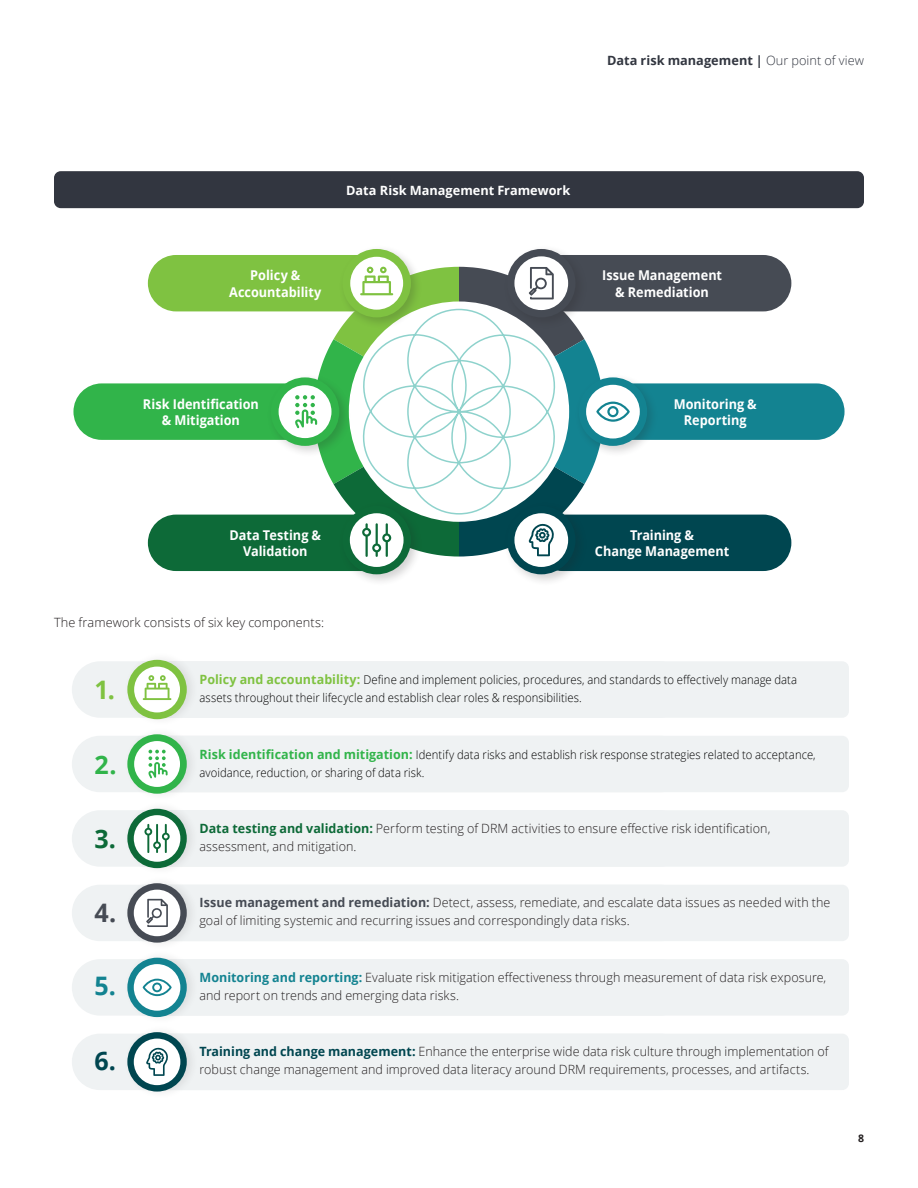
<style>
.page{position:relative;width:918px;height:1188px;background:#fff}
.page>*{position:absolute;margin:0;border:0;box-sizing:border-box;transform-origin:0 0}
.Body_copy__8_5_12pt__table{font:700 25.5px "Open Sans";color:#7fc241}
.Body_copy__8_5_12pt__table-2{font:700 25.5px "Open Sans";color:#31b44a}
.Body_copy__8_5_12pt__table-3{font:700 25.5px "Open Sans";color:#0d6a38}
.Body_copy__8_5_12pt__table-4{font:700 25.5px "Open Sans";color:#138391}
.Body_copy__8_5_12pt__table-5{font:700 25.5px "Open Sans";color:#464b54}
.Body_copy__8_5_12pt__table-6{font:700 25.5px "Open Sans";color:#004650}
.Body_copy__8_5_12pt__table-7{font:700 13.5px/16.5px "Open Sans";color:#fff;text-align:center;scale:.94 1}
.Body_copy__8_5_12pt__table-8{font:300 12.75px "Open Sans";letter-spacing:.005em;color:#231f20}
.Body_copy__8_5_12pt{font:300 12.75px "Open Sans";letter-spacing:.005em;color:#231f20}
.titile{font:700 12.75px "Open Sans";color:#323640}
.Body_copy__8_5_12pt__table-9{font:700 12.75px "Open Sans";color:#fff}
.Body_copy__8_5_12pt__table-10{font:300 12px "Open Sans";letter-spacing:.005em;color:#000;scale:.94 1}
.Brochure_title___Right_pg__folio_7_9_5pt{font:700 10.5px "Open Sans";color:#231f20}
.s1{font-weight:300}
.s2{font-weight:700;font-size:12.75px;color:#7fc241}
.s3{font-weight:700;font-size:12.75px;color:#31b44a}
.s4{font-weight:700;color:#0d6a38}
.s5{font-weight:700;color:#464b54}
.s6{font-weight:700;color:#138391}
.s7{font-weight:700;color:#004650}
</style>
<div class="page">
<div style="left:54px;top:171px;width:810px;height:37px;background:#323640;border-radius:7px"></div>
<div style="left:72px;top:661px;width:616px;height:57px;background:#eff2f3;border-radius:28px"></div>
<div style="left:137px;top:661px;width:712px;height:57px;background:#eff2f3;border-radius:7px"></div>
<div style="left:123px;top:652px;width:76px;height:75px;background:#231f20;opacity:.1"></div>
<div style="left:127px;top:660px;width:60px;height:59px;background:#7fc241;border-radius:50%"></div>
<svg style="left:134px;top:667px;width:46px;height:45px"></svg>
<div style="left:72px;top:736px;width:616px;height:56px;background:#eff2f3;border-radius:28px"></div>
<div style="left:137px;top:736px;width:712px;height:56px;background:#eff2f3;border-radius:7px"></div>
<div style="left:123px;top:726px;width:76px;height:76px;background:#231f20;opacity:.1"></div>
<div style="left:127px;top:734px;width:60px;height:60px;background:#31b44a;border-radius:50%"></div>
<svg style="left:134px;top:741px;width:46px;height:46px"></svg>
<div style="left:72px;top:810px;width:616px;height:57px;background:#eff2f3;border-radius:28px"></div>
<div style="left:137px;top:810px;width:712px;height:57px;background:#eff2f3;border-radius:7px"></div>
<div style="left:123px;top:801px;width:76px;height:75px;background:#231f20;opacity:.1"></div>
<div style="left:127px;top:809px;width:60px;height:59px;background:#0d6a38;border-radius:50%"></div>
<svg style="left:134px;top:815px;width:46px;height:47px"></svg>
<div style="left:72px;top:959px;width:616px;height:57px;background:#eff2f3;border-radius:28px"></div>
<div style="left:137px;top:959px;width:712px;height:57px;background:#eff2f3;border-radius:7px"></div>
<div style="left:123px;top:949px;width:76px;height:76px;background:#231f20;opacity:.1"></div>
<div style="left:127px;top:958px;width:60px;height:59px;background:#138391;border-radius:50%"></div>
<svg style="left:134px;top:964px;width:46px;height:47px"></svg>
<div style="left:72px;top:885px;width:616px;height:56px;background:#eff2f3;border-radius:28px"></div>
<div style="left:137px;top:885px;width:712px;height:56px;background:#eff2f3;border-radius:7px"></div>
<div style="left:123px;top:875px;width:76px;height:76px;background:#231f20;opacity:.1"></div>
<svg style="left:127px;top:883px;width:60px;height:60px"></svg>
<svg style="left:134px;top:890px;width:46px;height:46px"></svg>
<div style="left:72px;top:1034px;width:616px;height:56px;background:#eff2f3;border-radius:28px"></div>
<div style="left:137px;top:1034px;width:712px;height:56px;background:#eff2f3;border-radius:7px"></div>
<div style="left:123px;top:1024px;width:76px;height:76px;background:#231f20;opacity:.1"></div>
<svg style="left:127px;top:1032px;width:60px;height:60px"></svg>
<svg style="left:134px;top:1039px;width:46px;height:46px"></svg>
<div style="left:148px;top:255px;width:257px;height:56px;background:#7fc241;border-radius:28px"></div>
<div style="left:73px;top:383px;width:257px;height:57px;background:#31b44a;border-radius:28px"></div>
<div style="left:588px;top:383px;width:257px;height:57px;background:#138391;border-radius:28px"></div>
<div style="left:148px;top:515px;width:257px;height:56px;background:#0d6a38;border-radius:28px"></div>
<div style="left:535px;top:515px;width:256px;height:56px;background:#004650;border-radius:28px"></div>
<div style="left:535px;top:255px;width:256px;height:56px;background:#464b54;border-radius:28px"></div>
<div style="left:266px;top:373px;width:85px;height:85px;background:#231f20;opacity:.2"></div>
<div style="left:271px;top:377px;width:68px;height:69px;background:#31b44a;border-radius:50%"></div>
<div style="left:574px;top:373px;width:85px;height:85px;background:#231f20;opacity:.2"></div>
<div style="left:579px;top:377px;width:68px;height:69px;background:#138391;border-radius:50%"></div>
<div style="left:338px;top:245px;width:85px;height:84px;background:#231f20;opacity:.2"></div>
<div style="left:342px;top:249px;width:69px;height:68px;background:#7fc241;border-radius:50%"></div>
<div style="left:503px;top:245px;width:84px;height:84px;background:#231f20;opacity:.2"></div>
<div style="left:507px;top:249px;width:69px;height:68px;background:#464b54;border-radius:50%"></div>
<div style="left:338px;top:502px;width:85px;height:84px;background:#231f20;opacity:.2"></div>
<div style="left:342px;top:506px;width:69px;height:68px;background:#0d6a38;border-radius:50%"></div>
<div style="left:503px;top:502px;width:84px;height:84px;background:#231f20;opacity:.2"></div>
<div style="left:507px;top:506px;width:69px;height:68px;background:#004650;border-radius:50%"></div>
<svg style="left:279px;top:256px;width:361px;height:311px"></svg>
<p class="titile" style="left:607px;top:51px;width:258px">Data risk management | <span class="s1">Our point of view</span></p>
<p class="Body_copy__8_5_12pt__table-9" style="left:346px;top:181px;width:226px">Data Risk Management Framework</p>
<p class="Body_copy__8_5_12pt__table-7" style="left:229px;top:267px;width:100px">Policy &amp;<br>Accountability</p>
<p class="Body_copy__8_5_12pt__table-7" style="left:602px;top:267px;width:129px">Issue Management &amp; Remediation</p>
<p class="Body_copy__8_5_12pt__table-7" style="left:143px;top:395px;width:125px">Risk Identification &amp; Mitigation</p>
<p class="Body_copy__8_5_12pt__table-7" style="left:674px;top:395px;width:90px">Monitoring &amp;<br>Reporting</p>
<p class="Body_copy__8_5_12pt__table-7" style="left:230px;top:526px;width:99px">Data Testing &amp;<br>Validation</p>
<p class="Body_copy__8_5_12pt__table-7" style="left:595px;top:526px;width:144px">Training &amp;<br>Change Management</p>
<p class="Body_copy__8_5_12pt" style="left:54px;top:614px;width:272px">The framework consists of six key components:</p>
<p class="Body_copy__8_5_12pt__table-10" style="left:199px;top:672px;width:637px"><span class="s2">Policy and accountability:</span> Define and implement policies, procedures, and standards to effectively manage data</p>
<p class="Body_copy__8_5_12pt__table" style="left:95px;top:672px;width:22px">1.</p>
<p class="Body_copy__8_5_12pt__table-10" style="left:199px;top:690px;width:408px">assets throughout their lifecycle and establish clear roles &amp; responsibilities.</p>
<p class="Body_copy__8_5_12pt__table-2" style="left:95px;top:746px;width:24px">2.</p>
<p class="Body_copy__8_5_12pt__table-10" style="left:199px;top:746px;width:657px"><span class="s3">Risk identification and mitigation:</span> Identify data risks and establish risk response strategies related to acceptance,</p>
<p class="Body_copy__8_5_12pt__table-10" style="left:199px;top:764px;width:241px">avoidance, reduction, or sharing of data risk.</p>
<p class="Body_copy__8_5_12pt__table-8" style="left:199px;top:820px;width:572px"><span class="s4">Data testing and validation:</span> Perform testing of DRM activities to ensure effective risk identification,</p>
<p class="Body_copy__8_5_12pt__table-3" style="left:95px;top:821px;width:23px">3.</p>
<p class="Body_copy__8_5_12pt__table-8" style="left:199px;top:838px;width:159px">assessment, and mitigation.</p>
<p class="Body_copy__8_5_12pt__table-8" style="left:199px;top:893px;width:632px"><span class="s5">Issue management and remediation:</span> Detect, assess, remediate, and escalate data issues as needed with the</p>
<p class="Body_copy__8_5_12pt__table-5" style="left:95px;top:894px;width:23px">4.</p>
<p class="Body_copy__8_5_12pt__table-8" style="left:199px;top:911px;width:432px">goal of limiting systemic and recurring issues and correspondingly data risks.</p>
<p class="Body_copy__8_5_12pt__table-4" style="left:95px;top:968px;width:23px">5.</p>
<p class="Body_copy__8_5_12pt__table-6" style="left:95px;top:1043px;width:23px">6.</p>
<p class="Body_copy__8_5_12pt__table-8" style="left:199px;top:969px;width:628px"><span class="s6">Monitoring and reporting:</span> Evaluate risk mitigation effectiveness through measurement of data risk exposure,</p>
<p class="Body_copy__8_5_12pt__table-8" style="left:199px;top:987px;width:261px">and report on trends and emerging data risks.</p>
<p class="Body_copy__8_5_12pt__table-8" style="left:199px;top:1043px;width:630px"><span class="s7">Training and change management:</span> Enhance the enterprise wide data risk culture through implementation of</p>
<p class="Body_copy__8_5_12pt__table-8" style="left:199px;top:1061px;width:612px">robust change management and improved data literacy around DRM requirements, processes, and artifacts.</p>
<p class="Brochure_title___Right_pg__folio_7_9_5pt" style="left:858px;top:1131px;width:7px">8</p>
</div>
